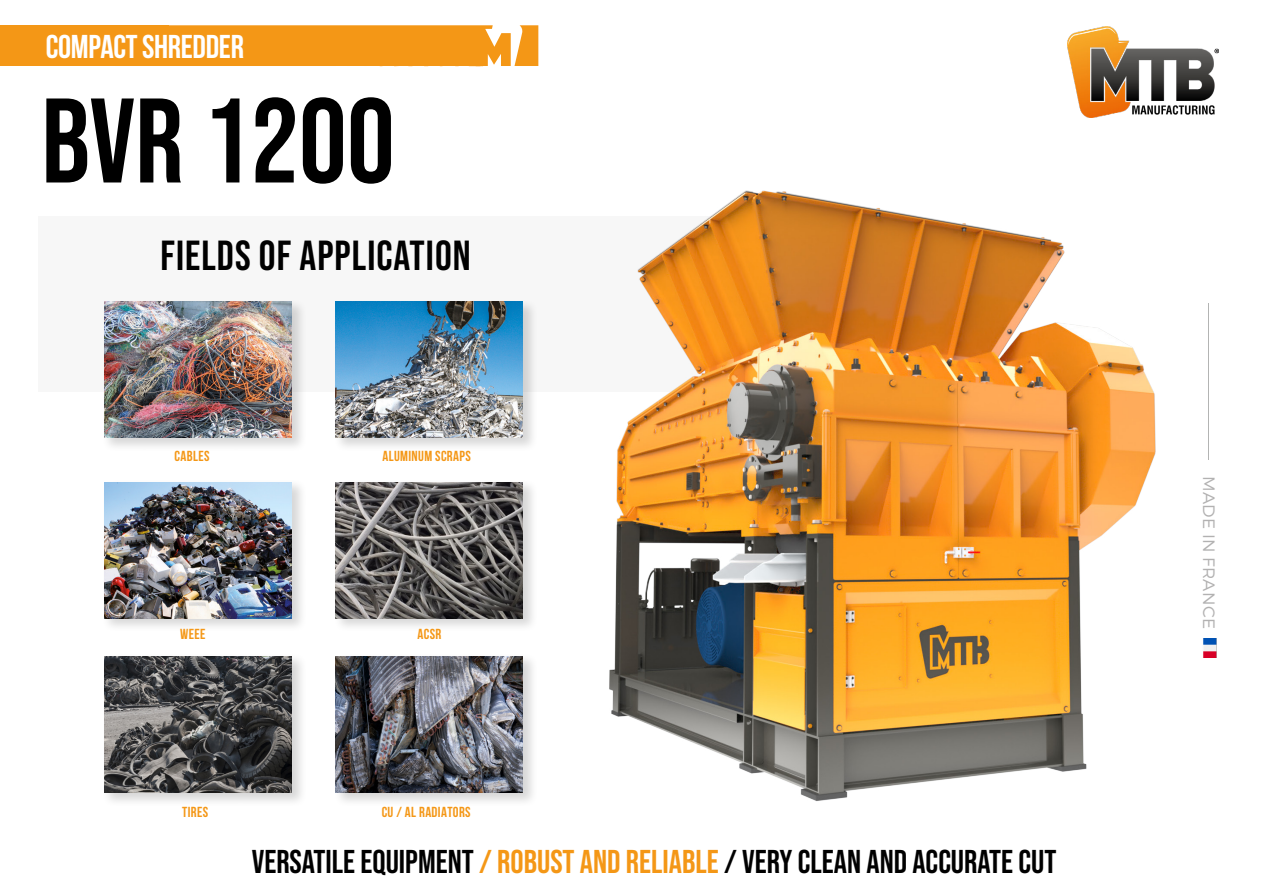
<style>
.page{position:relative;width:1263px;height:893px;background:#fff}
.page>*{position:absolute;margin:0;border:0;box-sizing:border-box;transform-origin:0 0}
.t1{font:120px "Bebas Neue";color:#000}
.t2{font:42px "Bebas Neue";letter-spacing:.025em;color:#000}
.t3{font:33px "Bebas Neue";color:#000}
.t4{font:700 33px "Bebas Neue";letter-spacing:-.01em;color:#fff}
.t5{font:300 16.5px "Montserrat";letter-spacing:.01em;color:#b2b1b1}
.t6{font:700 14.55px "Bebas Neue";letter-spacing:.025em;color:#f49716}
.s1{color:#f49716}
</style>
<div class="page">
<div style="left:38px;top:216px;width:855px;height:175px;background:#f7f7f7"></div>
<div style="left:0;top:25px;width:168px;height:41px;background:#f49716"></div>
<svg style="left:168px;top:25px;width:370px;height:41px;background:#f5a12d"></svg>
<div style="left:219px;top:38px;width:258px;height:28px;background:#f49716"></div>
<img style="left:1067px;top:26px;width:151px;height:92px">
<div style="left:102px;top:298px;width:205px;height:154px;background:#000;opacity:.16"></div>
<img style="left:104px;top:302px;width:106px;height:136px">
<div style="left:102px;top:478px;width:205px;height:155px;background:#000;opacity:.16"></div>
<img style="left:104px;top:482px;width:106px;height:136px">
<div style="left:102px;top:653px;width:205px;height:154px;background:#000;opacity:.16"></div>
<img style="left:104px;top:656px;width:106px;height:137px">
<img style="left:210px;top:190px;width:1007px;height:617px">
<hr style="left:1208px;top:304px;width:1px;height:156px;background:#b3b4b3">
<img style="left:1200px;top:638px;width:17px;height:19px">
<p class="t4" style="left:46px;top:29px;width:200px">COMPACT SHREDDER</p>
<h1 class="t1" style="left:41px;top:73px;width:355px">BVR 1200</h1>
<p class="t2" style="left:161px;top:232px;width:312px">FIELDS OF APPLICATION</p>
<p class="t6" style="left:175px;top:448px;width:36px">CABLES</p>
<p class="t6" style="left:382px;top:448px;width:90px">ALUMINUM SCRAPS</p>
<p class="t6" style="left:180px;top:626px;width:27px">WEEE</p>
<p class="t6" style="left:418px;top:626px;width:25px">ACSR</p>
<p class="t6" style="left:182px;top:804px;width:28px">TIRES</p>
<p class="t6" style="left:382px;top:804px;width:91px">CU / AL RADIATORS</p>
<p class="t3" style="left:252px;top:843px;width:806px">VERSATILE EQUIPMENT <span class="s1">/ ROBUST AND RELIABLE</span> / VERY CLEAN AND ACCURATE CUT</p>
<p class="t5" style="left:1219px;top:476px;width:154px;rotate:90deg">MADE IN FRANCE</p>
</div>
